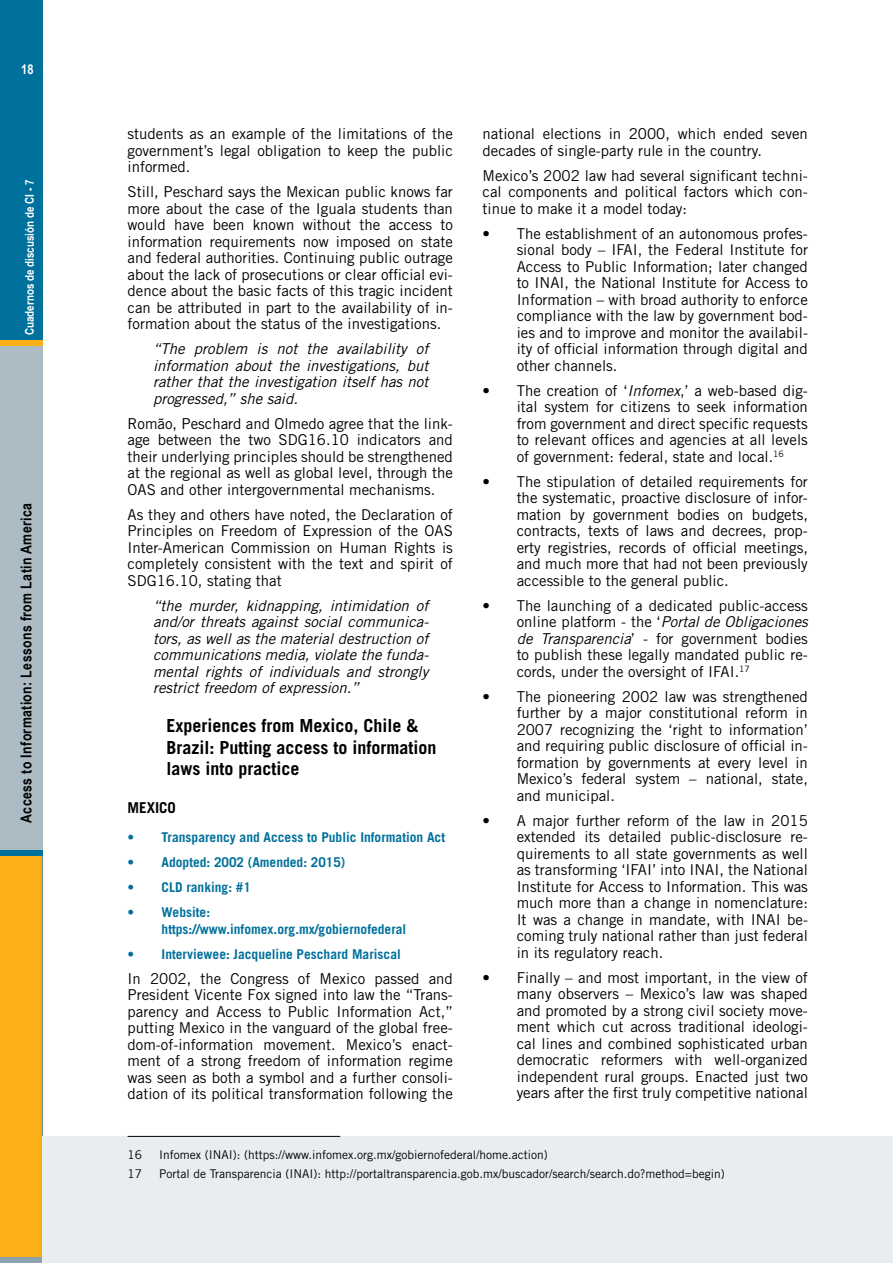
<style>
.page{position:relative;width:893px;height:1263px;background:#fff}
.page>*{position:absolute;margin:0;border:0;box-sizing:border-box;transform-origin:0 0}
.t1{font:700 18px/21.6px "Trade Gothic";color:#000}
.t2{font:15px/16.5px "Trade Gothic";color:#000;text-align:justify}
.t3{font:italic 15px/16.5px "Trade Gothic";color:#000;text-align:justify}
.t4{font:700 15px "Arial Narrow";letter-spacing:.025em;color:#000}
.t5{font:700 15px "Trade Gothic";color:#000}
.t6{font:700 13.5px/16.5px "Trade Gothic";color:#00719c}
.t7{font:700 13.5px "Arial Narrow";color:#fff}
.t8{font:12px "Trade Gothic";color:#000}
.t9{font:700 12px "Arial Narrow";color:#fff}
.s1{font-style:italic}
</style>
<div class="page">
<div style="left:0;top:0;width:43px;height:1263px;background:#00719c"></div>
<div style="left:0;top:340px;width:43px;height:510px;background:#acbbc4"></div>
<div style="left:0;top:856px;width:43px;height:401px;background:#fcaf17"></div>
<div style="left:0;top:340px;width:43px;height:6px;background:#fcaf17"></div>
<div style="left:0;top:1257px;width:43px;height:6px;background:#8ea2ac"></div>
<div style="left:43px;top:1136px;width:850px;height:127px;background:#e7edf0"></div>
<hr style="left:128px;top:1136px;width:212px;height:1px;background:#000">
<p class="t7" style="left:21px;top:59px;width:14px">18</p>
<p class="t9" style="left:21px;top:335px;width:157px;rotate:-90deg">Cuadernos de discusión de CI - 7</p>
<p class="t4" style="left:15px;top:823px;width:321px;rotate:-90deg">Access to Information: Lessons from Latin America</p>
<p class="t2" style="left:128px;top:125px;width:327px">students as an example of the limitations of the government’s legal obligation to keep the public informed.</p>
<p class="t2" style="left:128px;top:183px;width:327px">Still, Peschard says the Mexican public knows far more about the case of the Iguala students than would have been known without the access to information requirements now imposed on state and federal authorities. Continuing public outrage about the lack of prosecutions or clear official evi&shy;dence about the basic facts of this tragic incident can be attributed in part to the availability of in&shy;formation about the status of the investigations.</p>
<p class="t3" style="left:153px;top:340px;width:277px">“The problem is not the availability of information about the investigations, but rather that the investigation itself has not progressed,” she said.</p>
<p class="t2" style="left:128px;top:415px;width:327px">Romão, Peschard and Olmedo agree that the link&shy;age between the two SDG16.10 indicators and their underlying principles should be strengthened at the regional as well as global level, through the OAS and other intergovernmental mechanisms.</p>
<p class="t2" style="left:128px;top:506px;width:327px">As they and others have noted, the Declaration of Principles on Freedom of Expression of the OAS Inter-American Commission on Human Rights is completely consistent with the text and spirit of SDG16.10, stating that</p>
<p class="t3" style="left:153px;top:597px;width:277px">“the murder, kidnapping, intimidation of and/or threats against social communica&shy;tors, as well as the material destruction of communications media, violate the funda&shy;mental rights of individuals and strongly restrict freedom of expression.”</p>
<p class="t1" style="left:167px;top:714px;width:272px">Experiences from Mexico, Chile &amp;<br>Brazil: Putting access to information laws into practice</p>
<p class="t5" style="left:128px;top:798px;width:50px">MEXICO</p>
<p class="t6" style="left:128px;top:829px;width:319px">• Transparency and Access to Public Information Act</p>
<p class="t6" style="left:128px;top:854px;width:219px">• Adopted: 2002 (Amended: 2015)</p>
<p class="t6" style="left:128px;top:879px;width:125px">• CLD ranking: #1</p>
<p class="t6" style="left:162px;top:904px;width:246px;text-indent:-34px">• Website: https://www.infomex.org.mx/gobiernofederal</p>
<p class="t6" style="left:128px;top:945px;width:275px">• Interviewee: Jacqueline Peschard Mariscal</p>
<p class="t2" style="left:128px;top:970px;width:327px">In 2002, the Congress of Mexico passed and President Vicente Fox signed into law the “Trans&shy;parency and Access to Public Information Act,” putting Mexico in the vanguard of the global free&shy;dom-of-information movement. Mexico’s enact&shy;ment of a strong freedom of information regime was seen as both a symbol and a further consoli&shy;dation of its political transformation following the</p>
<p class="t2" style="left:483px;top:125px;width:327px">national elections in 2000, which ended seven decades of single-party rule in the country.</p>
<p class="t2" style="left:483px;top:167px;width:327px">Mexico’s 2002 law had several significant techni&shy;cal components and political factors which con&shy;tinue to make it a model today:</p>
<p class="t2" style="left:517px;top:225px;width:293px;text-indent:-34px">• The establishment of an autonomous profes&shy;sional body – IFAI, the Federal Institute for Access to Public Information; later changed to INAI, the National Institute for Access to Information – with broad authority to enforce compliance with the law by government bod&shy;ies and to improve and monitor the availabil&shy;ity of official information through digital and other channels.</p>
<p class="t2" style="left:517px;top:382px;width:293px;text-indent:-34px">• The creation of ‘<span class="s1">Infomex</span>,’ a web-based dig&shy;ital system for citizens to seek information from government and direct specific requests to relevant offices and agencies at all levels of government: federal, state and local.<sup>16</sup></p>
<p class="t2" style="left:517px;top:473px;width:293px;text-indent:-34px">• The stipulation of detailed requirements for the systematic, proactive disclosure of infor&shy;mation by government bodies on budgets, contracts, texts of laws and decrees, prop&shy;erty registries, records of official meetings, and much more that had not been previously accessible to the general public.</p>
<p class="t2" style="left:517px;top:597px;width:293px;text-indent:-34px">• The launching of a dedicated public-access online platform - the ‘<span class="s1">Portal de Obligaciones de Transparencia</span>’ - for government bodies to publish these legally mandated public re&shy;cords, under the oversight of IFAI.<sup>17</sup></p>
<p class="t2" style="left:517px;top:688px;width:293px;text-indent:-34px">• The pioneering 2002 law was strengthened further by a major constitutional reform in 2007 recognizing the ‘right to information’ and requiring public disclosure of official in&shy;formation by governments at every level in Mexico’s federal system – national, state, and municipal.</p>
<p class="t2" style="left:517px;top:812px;width:293px;text-indent:-34px">• A major further reform of the law in 2015 extended its detailed public-disclosure re&shy;quirements to all state governments as well as transforming ‘IFAI’ into INAI, the National Institute for Access to Information. This was much more than a change in nomenclature:<br>It was a change in mandate, with INAI be&shy;coming truly national rather than just federal in its regulatory reach.</p>
<p class="t2" style="left:517px;top:969px;width:293px;text-indent:-34px">• Finally – and most important, in the view of many observers – Mexico’s law was shaped and promoted by a strong civil society move&shy;ment which cut across traditional ideologi&shy;cal lines and combined sophisticated urban democratic reformers with well-organized independent rural groups. Enacted just two years after the first truly competitive national</p>
<p class="t8" style="left:128px;top:1148px;width:16px">16</p>
<p class="t8" style="left:159px;top:1148px;width:390px">Infomex (INAI): (https://www.infomex.org.mx/gobiernofederal/home.action)</p>
<p class="t8" style="left:128px;top:1166px;width:16px">17</p>
<p class="t8" style="left:159px;top:1166px;width:567px">Portal de Transparencia (INAI): http://portaltransparencia.gob.mx/buscador/search/search.do?method=begin)</p>
</div>
